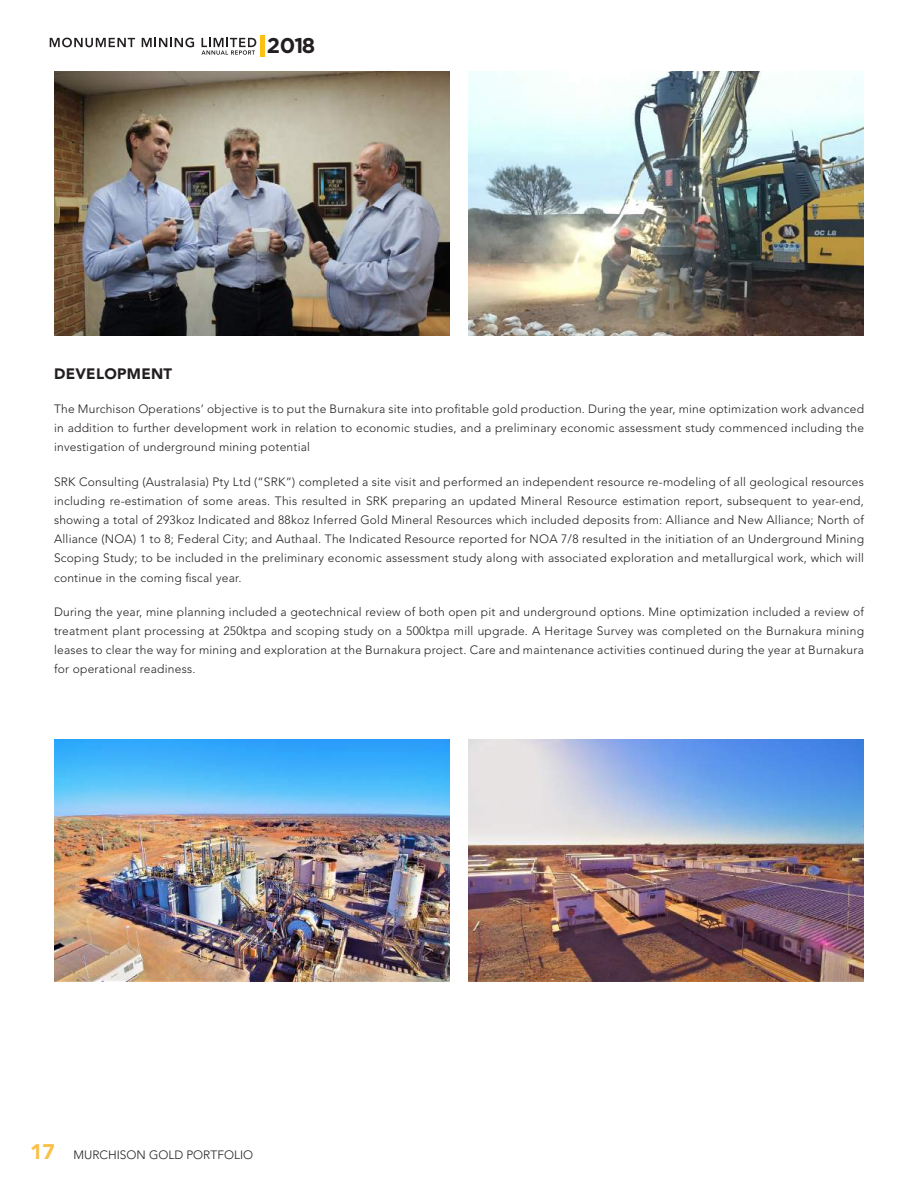
<style>
.page{position:relative;width:918px;height:1188px;background:#fff}
.page>*{position:absolute;margin:0;border:0;box-sizing:border-box;transform-origin:0 0}
.t1{font:700 21.3px "Gotham";color:#231f20}
.t2{font:900 15px "Avenir LT Std";letter-spacing:.02em;color:#231f20}
.t3{font:300 12px/19.2px "Avenir LT Std";letter-spacing:.02em;color:#231f20;text-align:justify}
.t4{font:300 12px "Avenir LT Std";color:#221e1f}
.s1{font-weight:900;font-size:21px;color:#f9c04a}
</style>
<div class="page">
<svg style="left:50px;top:38px;width:85px;height:9px"></svg>
<svg style="left:142px;top:38px;width:52px;height:9px"></svg>
<svg style="left:201px;top:38px;width:55px;height:17px"></svg>
<div style="left:260px;top:35px;width:5px;height:21px;background:#fcc011"></div>
<img style="left:54px;top:740px;width:396px;height:242px">
<img style="left:468px;top:740px;width:396px;height:242px">
<img style="left:54px;top:72px;width:396px;height:263px">
<img style="left:468px;top:72px;width:396px;height:263px">
<h1 class="t1" style="left:267px;top:32px;width:50px">2018</h1>
<p class="t2" style="left:54px;top:364px;width:120px">DEVELOPMENT</p>
<p class="t3" style="left:54px;top:399px;width:812px">The Murchison Operations’ objective is to put the Burnakura site into profitable gold production. During the year, mine optimization work advanced in addition to further development work in relation to economic studies, and a preliminary economic assessment study commenced including the investigation of underground mining potential</p>
<p class="t3" style="left:54px;top:472px;width:812px">SRK Consulting (Australasia) Pty Ltd (“SRK”) completed a site visit and performed an independent resource re-modeling of all geological resources including re-estimation of some areas. This resulted in SRK preparing an updated Mineral Resource estimation report, subsequent to year-end, showing a total of 293koz Indicated and 88koz Inferred Gold Mineral Resources which included deposits from: Alliance and New Alliance; North of Alliance (NOA) 1 to 8; Federal City; and Authaal. The Indicated Resource reported for NOA 7/8 resulted in the initiation of an Underground Mining Scoping Study; to be included in the preliminary economic assessment study along with associated exploration and metallurgical work, which will continue in the coming fiscal year.</p>
<p class="t3" style="left:54px;top:602px;width:812px">During the year, mine planning included a geotechnical review of both open pit and underground options. Mine optimization included a review of treatment plant processing at 250ktpa and scoping study on a 500ktpa mill upgrade. A Heritage Survey was completed on the Burnakura mining leases to clear the way for mining and exploration at the Burnakura project. Care and maintenance activities continued during the year at Burnakura for operational readiness.</p>
<p class="t4" style="left:30px;top:1148px;width:225px"><span class="s1">17</span> MURCHISON GOLD PORTFOLIO</p>
</div>
